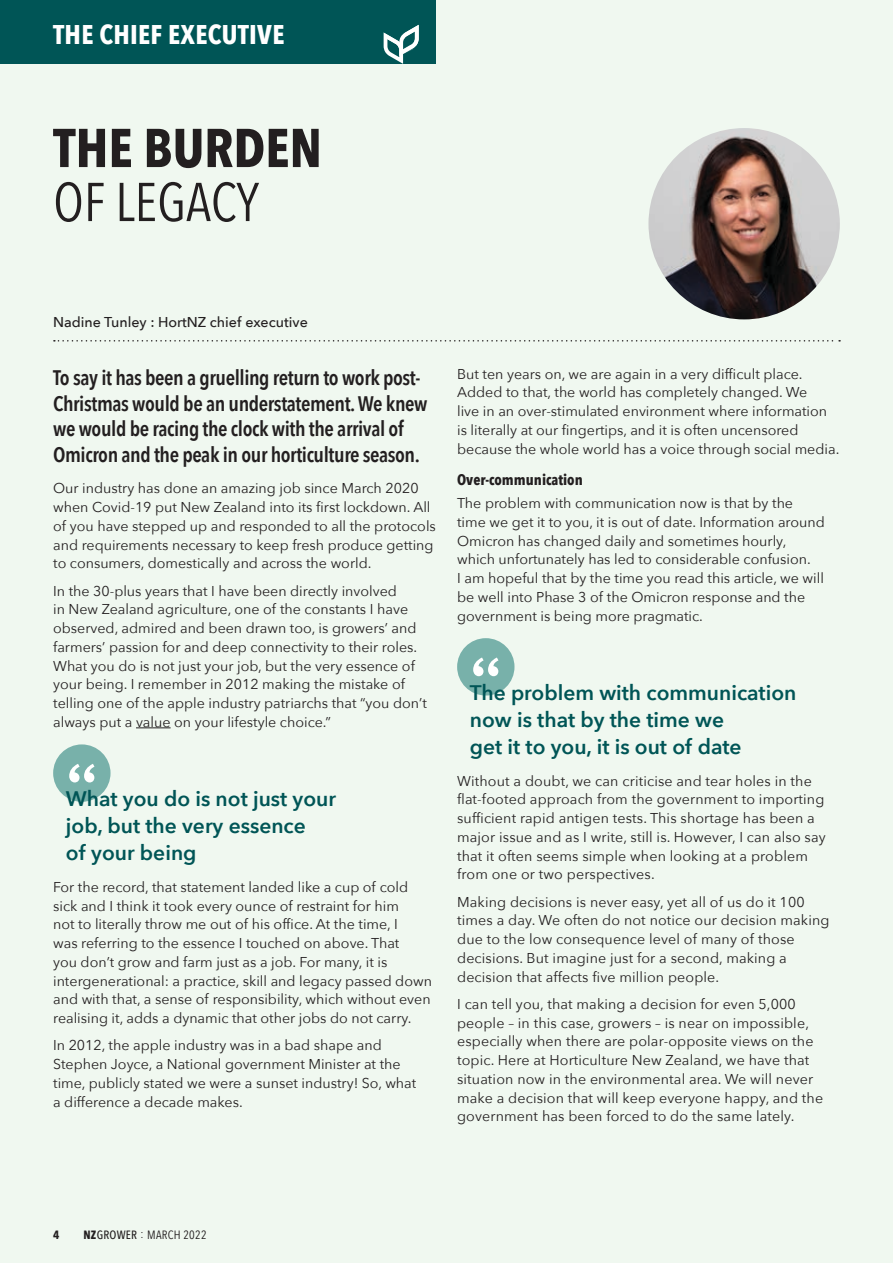
<style>
.page{position:relative;width:893px;height:1263px;background:#f0f8f0}
.page>*{position:absolute;margin:0;border:0;box-sizing:border-box;transform-origin:0 0}
.t1{font:700 54px "Avenir Next Condensed";color:#231f20}
.t2{font:54px "Avenir Next Condensed";color:#231f20}
.t3{font:700 27px "Avenir Next Condensed";letter-spacing:.01em;color:#fff}
.t4{font:600 21px/25.5px "Avenir Next Condensed";letter-spacing:-.02em;color:#231f20}
.t5{font:600 21px/27px "Avenir Next";color:#005556}
.t6{font:700 15px "Avenir Next Condensed";color:#231f20}
.t7{font:14.25px/18.8px "Avenir Next";color:#231f20}
.t8{font:500 14.25px "Avenir Next";color:#231f20}
.t9{font:12px "Avenir Next Condensed";letter-spacing:.02em;color:#231f20}
.t10{font:700 12px "Avenir Next Condensed";color:#231f20}
.s1{font-weight:700}
.s2{font-weight:500}
</style>
<div class="page">
<div style="left:0;top:0;width:436px;height:64px;background:#005556"></div>
<svg style="left:384px;top:25px;width:35px;height:39px"></svg>
<hr style="left:136px;top:727px;width:35px;height:1px;background:#231f20">
<div style="left:53px;top:744px;width:58px;height:58px;background:#78b1aa;border-radius:50%"></div>
<svg style="left:69px;top:764px;width:25px;height:18px"></svg>
<div style="left:457px;top:638px;width:57px;height:57px;background:#78b1aa;border-radius:50%"></div>
<svg style="left:473px;top:657px;width:25px;height:19px"></svg>
<img style="left:648px;top:128px;width:192px;height:191px;border-radius:96px">
<svg style="left:54px;top:340px;width:786px;height:2px"></svg>
<h2 class="t3" style="left:53px;top:18px;width:233px">THE CHIEF EXECUTIVE</h2>
<h1 class="t1" style="left:53px;top:115px;width:270px">THE BURDEN</h1>
<h1 class="t2" style="left:53px;top:156px;width:207px">OF LEGACY</h1>
<p class="t8" style="left:53px;top:310px;width:256px">Nadine Tunley : HortNZ chief executive</p>
<h3 class="t4" style="left:53px;top:365px;width:376px">To say it has been a gruelling return to work post-Christmas would be an understatement. We knew we would be racing the clock with the arrival of Omicron and the peak in our horticulture season.</h3>
<p class="t7" style="left:53px;top:478px;width:384px">Our industry has done an amazing job since March 2020 when Covid-19 put New Zealand into its first lockdown. All of you have stepped up and responded to all the protocols and requirements necessary to keep fresh produce getting to consumers, domestically and across the world.</p>
<p class="t7" style="left:53px;top:581px;width:375px">In the 30-plus years that I have been directly involved<br>in New Zealand agriculture, one of the constants I have observed, admired and been drawn too, is growers’ and farmers’ passion for and deep connectivity to their roles.<br>What you do is not just your job, but the very essence of your being. I remember in 2012 making the mistake of telling one of the apple industry patriarchs that “you don’t always put a value on your lifestyle choice.”</p>
<h3 class="t5" style="left:66px;top:785px;width:272px">What you do is not just your job, but the very essence<br>of your being</h3>
<p class="t7" style="left:53px;top:877px;width:380px">For the record, that statement landed like a cup of cold sick and I think it took every ounce of restraint for him<br>not to literally throw me out of his office. At the time, I<br>was referring to the essence I touched on above. That<br>you don’t grow and farm just as a job. For many, it is intergenerational: a practice, skill and legacy passed down and with that, a sense of responsibility, which without even realising it, adds a dynamic that other jobs do not carry.</p>
<p class="t7" style="left:53px;top:1035px;width:365px">In 2012, the apple industry was in a bad shape and Stephen Joyce, a National government Minister at the time, publicly stated we were a sunset industry! So, what a difference a decade makes.</p>
<p class="t7" style="left:457px;top:364px;width:384px">But ten years on, we are again in a very difficult place.<br>Added to that, the world has completely changed. We<br>live in an over-stimulated environment where information is literally at our fingertips, and it is often uncensored because the whole world has a voice through social media.</p>
<p class="t6" style="left:457px;top:470px;width:127px">Over-communication</p>
<p class="t7" style="left:457px;top:493px;width:369px">The problem with communication now is that by the time we get it to you, it is out of date. Information around Omicron has changed daily and sometimes hourly, which unfortunately has led to considerable confusion.<br>I am hopeful that by the time you read this article, we will be well into Phase 3 of the Omicron response and the government is being more pragmatic.</p>
<h3 class="t5" style="left:470px;top:679px;width:328px">The problem with communication now is that by the time we<br>get it to you, it is out of date</h3>
<p class="t7" style="left:457px;top:771px;width:370px">Without a doubt, we can criticise and tear holes in the flat-footed approach from the government to importing sufficient rapid antigen tests. This shortage has been a major issue and as I write, still is. However, I can also say that it often seems simple when looking at a problem from one or two perspectives.</p>
<p class="t7" style="left:457px;top:892px;width:374px">Making decisions is never easy, yet all of us do it 100 times a day. We often do not notice our decision making due to the low consequence level of many of those decisions. But imagine just for a second, making a decision that affects five million people.</p>
<p class="t7" style="left:457px;top:994px;width:368px">I can tell you, that making a decision for even 5,000 people – in this case, growers – is near on impossible, especially when there are polar-opposite views on the topic. Here at Horticulture New Zealand, we have that situation now in the environmental area. We will never make a decision that will keep everyone happy, and the government has been forced to do the same lately.</p>
<p class="t10" style="left:53px;top:1228px;width:8px">4</p>
<p class="t9" style="left:83px;top:1225px;width:125px"><span class="s1">NZ</span><span class="s2">GROWER</span> : MARCH 2022</p>
</div>
